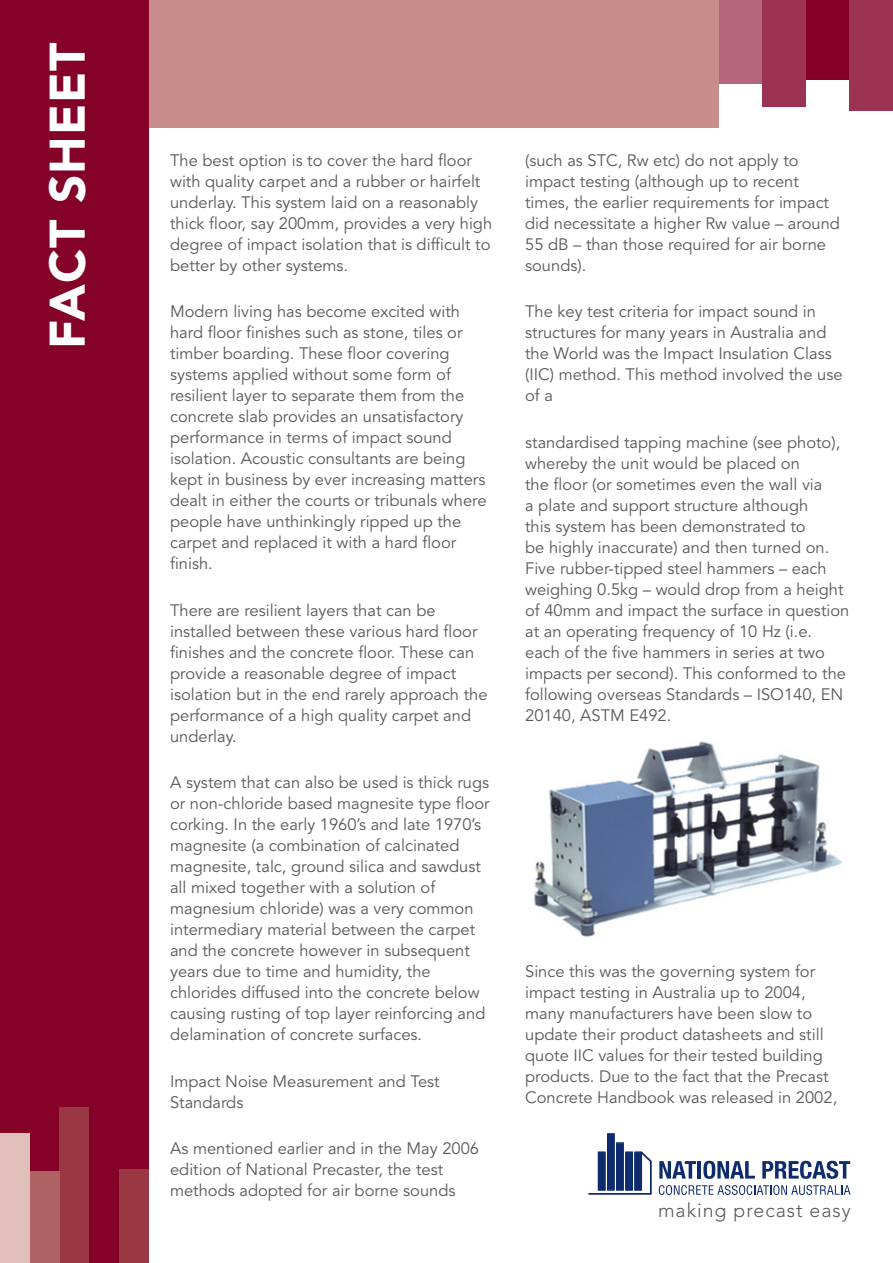
<style>
.page{position:relative;width:893px;height:1263px;background:#fff}
.page>*{position:absolute;margin:0;border:0;box-sizing:border-box;transform-origin:0 0}
.Side_Headline{font:900 49.5px "Avenir LT Std";letter-spacing:.02em;color:#fff}
.t1{font:300 19.5px "Avenir LT Std";letter-spacing:.05em;color:#57585a}
.Quotes{font:16.5px/21px "Avenir LT Std";color:#57585a}
</style>
<div class="page">
<svg style="left:588px;top:1133px;width:64px;height:62px"></svg>
<div style="left:635px;top:1153px;width:6px;height:36px;background:#0d2b6d"></div>
<svg style="left:659px;top:1161px;width:37px;height:17px"></svg>
<hr style="left:698px;top:1161px;width:3px;height:17px;background:#0d2b6d">
<svg style="left:703px;top:1161px;width:52px;height:18px"></svg>
<svg style="left:762px;top:1161px;width:88px;height:18px"></svg>
<svg style="left:659px;top:1185px;width:191px;height:10px"></svg>
<div style="left:149px;top:0;width:570px;height:128px;background:#c88d8b"></div>
<div style="left:719px;top:0;width:44px;height:83px;background:#b5667e"></div>
<div style="left:763px;top:0;width:43px;height:106px;background:#9d3354"></div>
<div style="left:806px;top:0;width:43px;height:80px;background:#840029"></div>
<div style="left:849px;top:0;width:44px;height:111px;background:#9d3354"></div>
<div style="left:0;top:0;width:149px;height:1263px;background:#840128"></div>
<div style="left:60px;top:1107px;width:29px;height:156px;background:#993842"></div>
<div style="left:119px;top:1169px;width:30px;height:94px;background:#993842"></div>
<div style="left:30px;top:1171px;width:30px;height:92px;background:#af6263"></div>
<div style="left:0;top:1133px;width:30px;height:130px;background:#e1c0bc"></div>
<img style="left:534px;top:741px;width:309px;height:196px">
<p class="Side_Headline" style="left:38px;top:348px;width:307px;rotate:-90deg">FACT SHEET</p>
<p class="Quotes" style="left:170px;top:150px;width:324px">The best option is to cover the hard floor with quality carpet and a rubber or hairfelt underlay. This system laid on a reasonably thick floor, say 200mm, provides a very high degree of impact isolation that is difficult to better by other systems.</p>
<p class="Quotes" style="left:170px;top:301px;width:318px">Modern living has become excited with hard floor finishes such as stone, tiles or timber boarding. These floor covering systems applied without some form of resilient layer to separate them from the concrete slab provides an unsatisfactory performance in terms of impact sound isolation. Acoustic consultants are being kept in business by ever increasing matters dealt in either the courts or tribunals where people have unthinkingly ripped up the carpet and replaced it with a hard floor finish.</p>
<p class="Quotes" style="left:170px;top:600px;width:319px">There are resilient layers that can be installed between these various hard floor finishes and the concrete floor. These can provide a reasonable degree of impact isolation but in the end rarely approach the performance of a high quality carpet and underlay.</p>
<p class="Quotes" style="left:170px;top:772px;width:321px">A system that can also be used is thick rugs or non-chloride based magnesite type floor corking. In the early 1960’s and late 1970’s magnesite (a combination of calcinated magnesite, talc, ground silica and sawdust all mixed together with a solution of magnesium chloride) was a very common intermediary material between the carpet and the concrete however in subsequent years due to time and humidity, the chlorides diffused into the concrete below causing rusting of top layer reinforcing and delamination of concrete surfaces.</p>
<p class="Quotes" style="left:170px;top:1071px;width:271px">Impact Noise Measurement and Test<br>Standards</p>
<p class="Quotes" style="left:170px;top:1138px;width:310px">As mentioned earlier and in the May 2006 edition of National Precaster, the test methods adopted for air borne sounds</p>
<p class="Quotes" style="left:525px;top:150px;width:316px">(such as STC, Rw etc) do not apply to impact testing (although up to recent times, the earlier requirements for impact did necessitate a higher Rw value – around 55 dB – than those required for air borne sounds).</p>
<p class="Quotes" style="left:525px;top:301px;width:319px">The key test criteria for impact sound in structures for many years in Australia and the World was the Impact Insulation Class (IIC) method. This method involved the use of a</p>
<p class="Quotes" style="left:525px;top:432px;width:326px">standardised tapping machine (see photo), whereby the unit would be placed on<br>the floor (or sometimes even the wall via<br>a plate and support structure although<br>this system has been demonstrated to<br>be highly inaccurate) and then turned on.<br>Five rubber-tipped steel hammers – each weighing 0.5kg – would drop from a height of 40mm and impact the surface in question at an operating frequency of 10 Hz (i.e. each of the five hammers in series at two impacts per second). This conformed to the following overseas Standards – ISO140, EN 20140, ASTM E492.</p>
<p class="Quotes" style="left:525px;top:961px;width:314px">Since this was the governing system for impact testing in Australia up to 2004, many manufacturers have been slow to update their product datasheets and still quote IIC values for their tested building products. Due to the fact that the Precast Concrete Handbook was released in 2002,</p>
<p class="t1" style="left:658px;top:1198px;width:194px">making precast easy</p>
</div>
